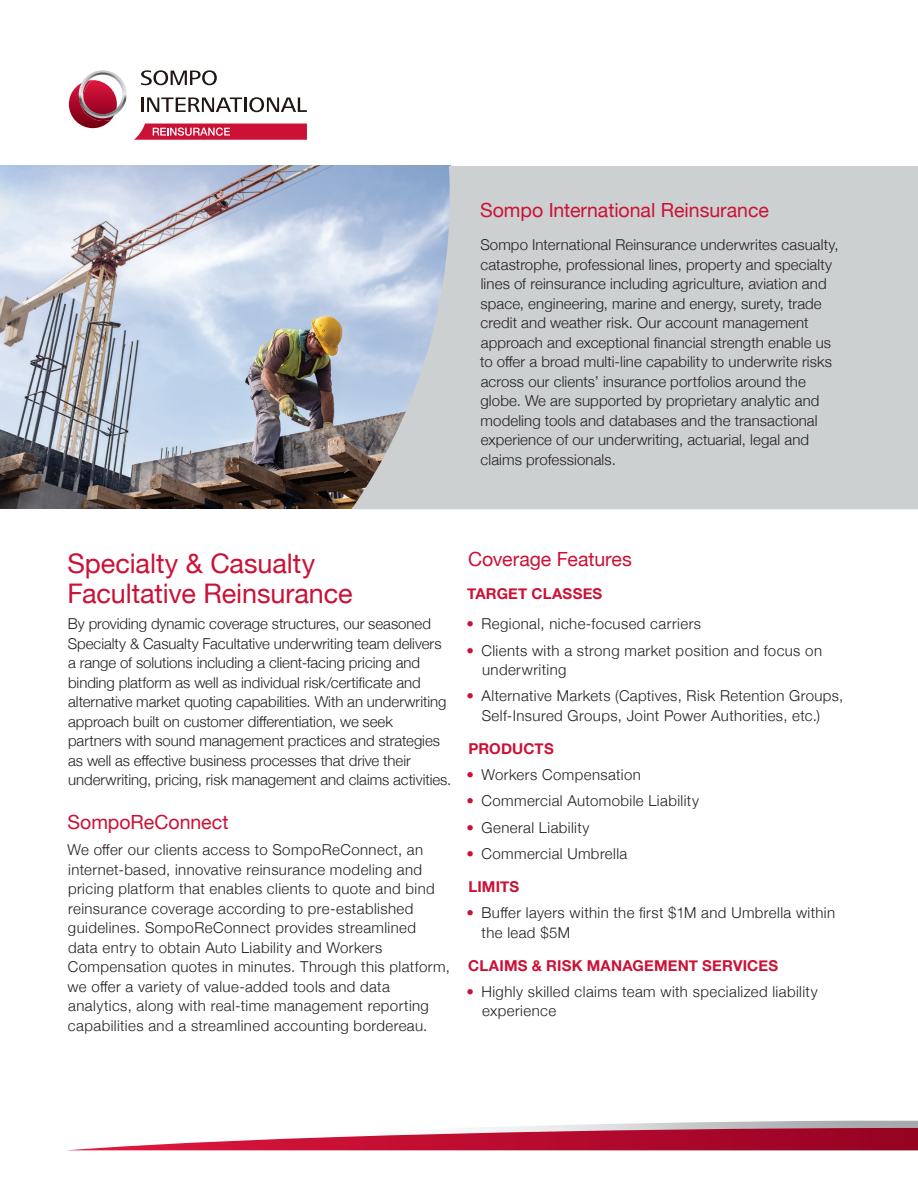
<style>
.page{position:relative;width:918px;height:1188px;background:#fff}
.page>*{position:absolute;margin:0;border:0;box-sizing:border-box;transform-origin:0 0}
.t1{font:27px/30px "Helvetica Neue";letter-spacing:-.005em;color:#cb1136}
.t2{font:19.5px "Helvetica Neue";color:#cb1136}
.t3{font:300 15px/19.5px "Helvetica Neue";letter-spacing:.01em;color:#231f20}
.t4{font:300 15px/19.5px "Helvetica Neue";letter-spacing:.03em;color:#231f20}
.t5{font:700 15px "Helvetica Neue";letter-spacing:.01em;color:#cb1136}
.s1{color:#cb1136}
</style>
<div class="page">
<img style="left:0;top:166px;width:351px;height:343px">
<svg style="left:351px;top:166px;width:567px;height:343px;background:#c8cdd0"></svg>
<svg style="left:71px;top:1121px;width:847px;height:29px"></svg>
<svg style="left:141px;top:70px;width:76px;height:15px"></svg>
<hr style="left:244px;top:98px;width:3px;height:14px;background:#211613">
<svg style="left:249px;top:97px;width:58px;height:15px"></svg>
<svg style="left:141px;top:98px;width:101px;height:14px"></svg>
<svg style="left:134px;top:124px;width:173px;height:16px;background:#d23555"></svg>
<svg style="left:69px;top:70px;width:58px;height:58px"></svg>
<h2 class="t2" style="left:480px;top:196px;width:290px">Sompo International Reinsurance</h2>
<p class="t3" style="left:480px;top:234px;width:360px">Sompo International Reinsurance underwrites casualty, catastrophe, professional lines, property and specialty lines of reinsurance including agriculture, aviation and space, engineering, marine and energy, surety, trade credit and weather risk. Our account management approach and exceptional financial strength enable us to offer a broad multi-line capability to underwrite risks across our clients’ insurance portfolios around the globe. We are supported by proprietary analytic and modeling tools and databases and the transactional experience of our underwriting, actuarial, legal and claims professionals.</p>
<h1 class="t1" style="left:67px;top:550px;width:287px">Specialty &amp; Casualty<br>Facultative Reinsurance</h1>
<p class="t3" style="left:68px;top:613px;width:385px">By providing dynamic coverage structures, our seasoned Specialty &amp; Casualty Facultative underwriting team delivers a range of solutions including a client-facing pricing and binding platform as well as individual risk/certificate and alternative market quoting capabilities. With an underwriting approach built on customer differentiation, we seek<br>partners with sound management practices and strategies as well as effective business processes that drive their underwriting, pricing, risk management and claims activities.</p>
<h2 class="t2" style="left:68px;top:808px;width:163px">SompoReConnect</h2>
<p class="t3" style="left:68px;top:839px;width:384px">We offer our clients access to SompoReConnect, an internet-based, innovative reinsurance modeling and pricing platform that enables clients to quote and bind reinsurance coverage according to pre-established guidelines. SompoReConnect provides streamlined<br>data entry to obtain Auto Liability and Workers Compensation quotes in minutes. Through this platform, we offer a variety of value-added tools and data analytics, along with real-time management reporting capabilities and a streamlined accounting bordereau.</p>
<h2 class="t2" style="left:468px;top:545px;width:165px">Coverage Features</h2>
<p class="t5" style="left:467px;top:582px;width:137px">TARGET CLASSES</p>
<p class="t4" style="left:466px;top:613px;width:236px"><span class="s1">•</span> Regional, niche-focused carriers</p>
<p class="t3" style="left:482px;top:639px;width:342px;text-indent:-16px"><span class="s1">•</span> Clients with a strong market position and focus on underwriting</p>
<p class="t3" style="left:466px;top:685px;width:379px;text-align:center"><span class="s1">•</span> Alternative Markets (Captives, Risk Retention Groups,<br>Self-Insured Groups, Joint Power Authorities, etc.)</p>
<p class="t5" style="left:468px;top:737px;width:87px">PRODUCTS</p>
<p class="t4" style="left:466px;top:764px;width:176px"><span class="s1">•</span> Workers Compensation</p>
<p class="t4" style="left:466px;top:790px;width:234px"><span class="s1">•</span> Commercial Automobile Liability</p>
<p class="t4" style="left:466px;top:816px;width:125px"><span class="s1">•</span> General Liability</p>
<p class="t4" style="left:466px;top:843px;width:162px"><span class="s1">•</span> Commercial Umbrella</p>
<p class="t5" style="left:468px;top:875px;width:52px">LIMITS</p>
<p class="t3" style="left:482px;top:902px;width:355px;text-indent:-15px"><span class="s1">•</span> Buffer layers within the first $1M and Umbrella within the lead $5M</p>
<p class="t5" style="left:468px;top:953px;width:311px">CLAIMS &amp; RISK MANAGEMENT SERVICES</p>
<p class="t4" style="left:482px;top:981px;width:337px;text-indent:-16px"><span class="s1">•</span> Highly skilled claims team with specialized liability experience</p>
</div>
